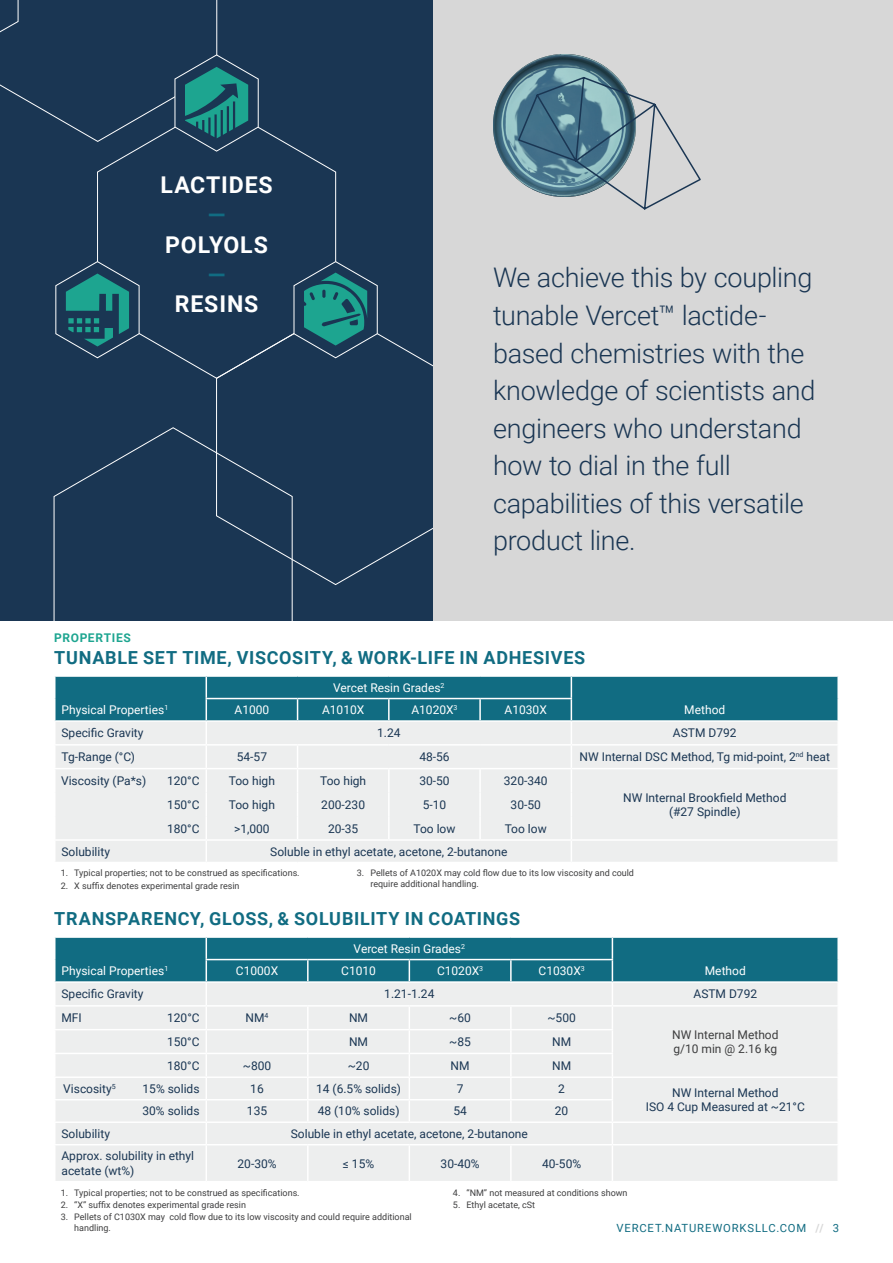
<style>
.page{position:relative;width:893px;height:1263px;background:#fff}
.page>*{position:absolute;margin:0;border:0;box-sizing:border-box;transform-origin:0 0}
.t1{font:300 27px/37.5px "Roboto";letter-spacing:-.01em;color:#1a3653}
.t2{font:700 23.1px "Roboto";letter-spacing:.04em;color:#fff}
.t3{font:700 23.1px "Roboto";color:#116c82}
.t4{font:700 18px "Roboto";letter-spacing:.04em;color:#116c82}
.t5{font:12px/14.4px "Roboto";color:#1a3653;text-align:center}
.t6{font:12px "Roboto";color:#fff}
.t7{font:12px "Roboto";color:#3e3e3f}
.t8{font:700 12px "Roboto";letter-spacing:.055em;color:#1da590}
.t9{font:11.25px "Roboto";letter-spacing:.075em;color:#116c82}
.t10{font:9px/10.8px "Roboto";color:#3e3e3f}
.t11{font:7.05px "Roboto";color:#fff}
.s1{font-weight:700;color:#d7d7d7}
</style>
<div class="page">
<div style="left:56px;top:1146px;width:781px;height:35px;background:#edeeee"></div>
<hr style="left:307px;top:1145px;width:2px;height:36px;background:#fff">
<hr style="left:409px;top:1145px;width:1px;height:36px;background:#fff">
<hr style="left:510px;top:1145px;width:2px;height:36px;background:#fff">
<hr style="left:206px;top:1145px;width:1px;height:36px;background:#fff">
<hr style="left:612px;top:1145px;width:1px;height:36px;background:#fff">
<svg style="left:55px;top:937px;width:783px;height:207px;background:#c0d4d8"></svg>
<hr style="left:54px;top:983px;width:2px;height:22px;background:#fff">
<hr style="left:837px;top:983px;width:2px;height:22px;background:#fff">
<hr style="left:54px;top:1006px;width:2px;height:23px;background:#fff">
<hr style="left:837px;top:1006px;width:2px;height:24px;background:#fff">
<hr style="left:54px;top:1030px;width:2px;height:23px;background:#fff">
<hr style="left:837px;top:1030px;width:2px;height:23px;background:#fff">
<hr style="left:54px;top:1054px;width:2px;height:22px;background:#fff">
<hr style="left:837px;top:1053px;width:2px;height:23px;background:#fff">
<hr style="left:54px;top:1078px;width:2px;height:21px;background:#fff">
<hr style="left:837px;top:1078px;width:2px;height:22px;background:#fff">
<hr style="left:54px;top:1100px;width:2px;height:21px;background:#fff">
<hr style="left:837px;top:1100px;width:2px;height:21px;background:#fff">
<hr style="left:54px;top:1123px;width:2px;height:21px;background:#fff">
<hr style="left:837px;top:1123px;width:2px;height:21px;background:#fff">
<div style="left:0;top:0;width:433px;height:620px;background:#1a3653"></div>
<svg style="left:53px;top:427px;width:240px;height:193px"></svg>
<svg style="left:216px;top:333px;width:217px;height:252px"></svg>
<div style="left:433px;top:0;width:460px;height:620px;background:#d7d7d7"></div>
<img style="left:493px;top:54px;width:143px;height:143px;border-radius:71px">
<svg style="left:517px;top:76px;width:184px;height:134px"></svg>
<svg style="left:55px;top:676px;width:783px;height:186px;background:#bbd1d6"></svg>
<hr style="left:54px;top:768px;width:152px;height:1px;background:#fff">
<hr style="left:206px;top:768px;width:92px;height:1px;background:#fff">
<hr style="left:298px;top:768px;width:91px;height:1px;background:#fff">
<hr style="left:389px;top:768px;width:91px;height:1px;background:#fff">
<hr style="left:480px;top:768px;width:91px;height:1px;background:#fff">
<svg style="left:97px;top:127px;width:240px;height:252px"></svg>
<svg style="left:0;top:0;width:259px;height:152px"></svg>
<svg style="left:55px;top:261px;width:85px;height:98px"></svg>
<svg style="left:293px;top:261px;width:85px;height:98px"></svg>
<p class="t2" style="left:160px;top:169px;width:114px">LACTIDES</p>
<p class="t3" style="left:208px;top:199px;width:19px">—</p>
<p class="t2" style="left:165px;top:228px;width:104px">POLYOLS</p>
<p class="t3" style="left:208px;top:258px;width:19px">—</p>
<p class="t2" style="left:175px;top:288px;width:85px">RESINS</p>
<p class="t1" style="left:493px;top:258px;width:324px">We achieve this by coupling tunable Vercet™ lactide&shy;based chemistries with the knowledge of scientists and engineers who understand how to dial in the full capabilities of this versatile product line.</p>
<p class="t8" style="left:54px;top:629px;width:78px">PROPERTIES</p>
<p class="t4" style="left:54px;top:645px;width:533px">TUNABLE SET TIME, VISCOSITY, &amp; WORK-LIFE IN ADHESIVES</p>
<p class="t6" style="left:62px;top:702px;width:108px">Physical Properties<sup>1</sup></p>
<p class="t6" style="left:333px;top:679px;width:113px">Vercet Resin Grades<sup>2</sup></p>
<p class="t11" style="left:454px;top:703px;width:5px">3</p>
<p class="t6" style="left:505px;top:702px;width:44px">A1030X</p>
<p class="t6" style="left:235px;top:702px;width:36px">A1000</p>
<p class="t6" style="left:322px;top:702px;width:44px">A1010X</p>
<p class="t6" style="left:411px;top:702px;width:44px">A1020X</p>
<p class="t6" style="left:684px;top:702px;width:42px">Method</p>
<p class="t5" style="left:61px;top:725px;width:84px">Specific Gravity</p>
<p class="t5" style="left:377px;top:725px;width:25px">1.24</p>
<p class="t5" style="left:673px;top:725px;width:65px">ASTM D792</p>
<p class="t5" style="left:61px;top:749px;width:75px">Tg-Range (°C)</p>
<p class="t5" style="left:237px;top:749px;width:32px">54-57</p>
<p class="t5" style="left:419px;top:749px;width:32px">48-56</p>
<p class="t5" style="left:580px;top:749px;width:252px">NW Internal DSC Method, Tg mid-point, 2<sup>nd</sup> heat</p>
<p class="t5" style="left:61px;top:773px;width:87px">Viscosity (Pa*s)</p>
<p class="t5" style="left:167px;top:773px;width:34px">120°C</p>
<p class="t5" style="left:229px;top:773px;width:48px">Too high</p>
<p class="t5" style="left:320px;top:773px;width:48px">Too high</p>
<p class="t5" style="left:419px;top:773px;width:32px">30-50</p>
<p class="t5" style="left:504px;top:773px;width:45px">320-340</p>
<p class="t5" style="left:623px;top:790px;width:165px">NW Internal Brookfield Method (#27 Spindle)</p>
<p class="t5" style="left:167px;top:797px;width:34px">150°C</p>
<p class="t5" style="left:229px;top:797px;width:48px">Too high</p>
<p class="t5" style="left:321px;top:797px;width:45px">200-230</p>
<p class="t5" style="left:423px;top:797px;width:25px">5-10</p>
<p class="t5" style="left:511px;top:797px;width:32px">30-50</p>
<p class="t5" style="left:167px;top:821px;width:34px">180°C</p>
<p class="t5" style="left:234px;top:821px;width:37px">&gt;1,000</p>
<p class="t5" style="left:328px;top:821px;width:32px">20-35</p>
<p class="t5" style="left:413px;top:821px;width:44px">Too low</p>
<p class="t5" style="left:505px;top:821px;width:44px">Too low</p>
<p class="t5" style="left:61px;top:844px;width:50px">Solubility</p>
<p class="t5" style="left:270px;top:844px;width:239px">Soluble in ethyl acetate, acetone, 2-butanone</p>
<p class="t10" style="left:370px;top:867px;width:265px;text-indent:-14px">3. Pellets of A1020X may cold flow due to its low viscosity and could require additional handling.</p>
<p class="t4" style="left:54px;top:906px;width:467px">TRANSPARENCY, GLOSS, &amp; SOLUBILITY IN COATINGS</p>
<p class="t10" style="left:61px;top:867px;width:240px">1. Typical properties; not to be construed as specifications.</p>
<p class="t10" style="left:61px;top:879px;width:180px">2. X suffix denotes experimental grade resin</p>
<p class="t6" style="left:61px;top:963px;width:108px">Physical Properties<sup>1</sup></p>
<p class="t6" style="left:354px;top:940px;width:113px">Vercet Resin Grades<sup>2</sup></p>
<p class="t11" style="left:479px;top:964px;width:5px">3</p>
<p class="t6" style="left:538px;top:963px;width:48px">C1030X<sup>3</sup></p>
<p class="t6" style="left:236px;top:963px;width:44px">C1000X</p>
<p class="t6" style="left:341px;top:963px;width:36px">C1010</p>
<p class="t6" style="left:437px;top:963px;width:44px">C1020X</p>
<p class="t6" style="left:705px;top:963px;width:42px">Method</p>
<p class="t5" style="left:61px;top:986px;width:84px">Specific Gravity</p>
<p class="t5" style="left:384px;top:986px;width:52px">1.21-1.24</p>
<p class="t5" style="left:693px;top:986px;width:65px">ASTM D792</p>
<p class="t5" style="left:61px;top:1010px;width:22px">MFI</p>
<p class="t5" style="left:167px;top:1010px;width:34px">120°C</p>
<p class="t5" style="left:246px;top:1010px;width:24px">NM<sup>4</sup></p>
<p class="t5" style="left:349px;top:1010px;width:21px">NM</p>
<p class="t5" style="left:449px;top:1010px;width:23px">~60</p>
<p class="t5" style="left:547px;top:1010px;width:30px">~500</p>
<p class="t7" style="left:672px;top:1026px;width:108px">NW Internal Method</p>
<p class="t7" style="left:673px;top:1040px;width:105px">g/10 min @ 2.16 kg</p>
<p class="t5" style="left:167px;top:1034px;width:34px">150°C</p>
<p class="t5" style="left:349px;top:1034px;width:21px">NM</p>
<p class="t5" style="left:449px;top:1034px;width:23px">~85</p>
<p class="t5" style="left:552px;top:1034px;width:21px">NM</p>
<p class="t5" style="left:167px;top:1058px;width:34px">180°C</p>
<p class="t5" style="left:243px;top:1058px;width:30px">~800</p>
<p class="t5" style="left:348px;top:1058px;width:23px">~20</p>
<p class="t5" style="left:451px;top:1058px;width:21px">NM</p>
<p class="t5" style="left:552px;top:1058px;width:21px">NM</p>
<p class="t5" style="left:63px;top:1081px;width:54px">Viscosity<sup>5</sup></p>
<p class="t5" style="left:143px;top:1081px;width:59px">15% solids</p>
<p class="t5" style="left:250px;top:1081px;width:15px">16</p>
<p class="t5" style="left:316px;top:1081px;width:86px">14 (6.5% solids)</p>
<p class="t5" style="left:457px;top:1081px;width:8px">7</p>
<p class="t5" style="left:558px;top:1081px;width:8px">2</p>
<p class="t5" style="left:646px;top:1085px;width:161px">NW Internal Method<br>ISO 4 Cup Measured at ~21°C</p>
<p class="t5" style="left:142px;top:1103px;width:59px">30% solids</p>
<p class="t5" style="left:247px;top:1103px;width:22px">135</p>
<p class="t5" style="left:318px;top:1103px;width:83px">48 (10% solids)</p>
<p class="t5" style="left:453px;top:1103px;width:15px">54</p>
<p class="t5" style="left:555px;top:1103px;width:15px">20</p>
<p class="t5" style="left:61px;top:1126px;width:50px">Solubility</p>
<p class="t5" style="left:291px;top:1126px;width:239px">Soluble in ethyl acetate, acetone, 2-butanone</p>
<p class="t5" style="left:61px;top:1148px;width:134px;text-align:left">Approx. solubility in ethyl acetate (wt%)</p>
<p class="t5" style="left:238px;top:1156px;width:41px">20-30%</p>
<p class="t5" style="left:343px;top:1156px;width:33px">≤ 15%</p>
<p class="t5" style="left:441px;top:1156px;width:41px">30-40%</p>
<p class="t5" style="left:542px;top:1156px;width:41px">40-50%</p>
<p class="t10" style="left:61px;top:1186px;width:240px">1. Typical properties; not to be construed as specifications.</p>
<p class="t10" style="left:61px;top:1199px;width:187px">2. “X” suffix denotes experimental grade resin</p>
<p class="t10" style="left:74px;top:1211px;width:339px;text-indent:-14px">3. Pellets of C1030X may cold flow due to its low viscosity and could require additional handling.</p>
<p class="t10" style="left:453px;top:1186px;width:176px">4. “NM” not measured at conditions shown</p>
<p class="t10" style="left:453px;top:1199px;width:84px">5. Ethyl acetate, cSt</p>
<p class="t9" style="left:616px;top:1220px;width:224px">VERCET.NATUREWORKSLLC.COM <span class="s1">//</span> 3</p>
</div>
